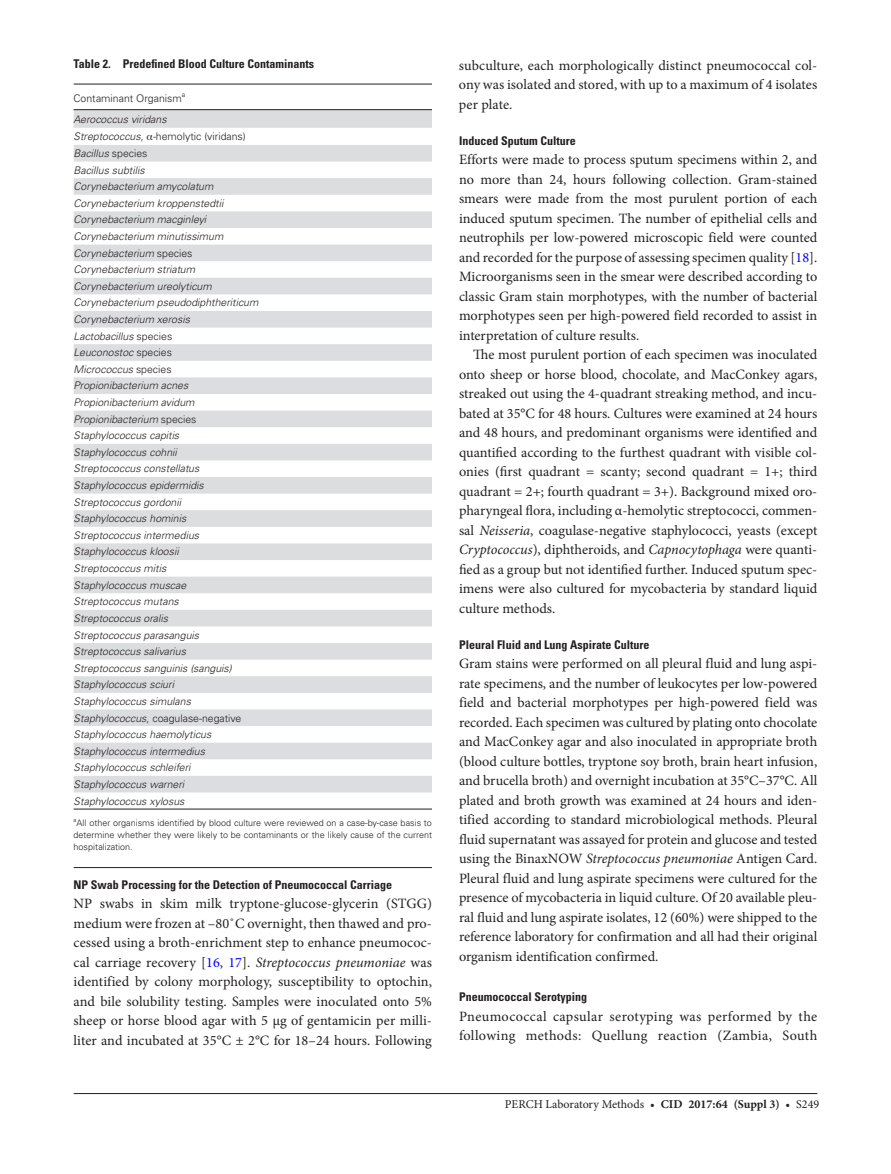
<style>
.page{position:relative;width:891px;height:1174px;background:#fff}
.page>*{position:absolute;margin:0;border:0;box-sizing:border-box;transform-origin:0 0}
.t1{font:14.25px/19.5px "Minion Pro";letter-spacing:.005em;color:#231f20;text-align:justify}
.t2{font:14.25px/19.5px "Minion Pro";letter-spacing:.025em;color:#231f20}
.t3{font:700 condensed 12px "Univers LT Std";color:#231f20}
.t4{font:12px "Minion Pro";color:#231f20}
.t5{font:italic 300 10.5px/16.6px "Univers LT Std";color:#231f20}
.t6{font:300 10.5px "Univers LT Std";color:#231f20}
.t7{font:300 9px/12px "Univers LT Std";color:#231f20;text-align:justify}
.t8{font:300 6.9px "Univers LT Std";color:#231f20}
.t9{font:300 6px "Univers LT Std";color:#231f20}
.s1{font-style:normal}
.s2{font-family:"Gandhari Unicode";font-weight:400;font-style:normal}
.s3{color:#00f}
.s4{font-style:italic}
.s5{font-weight:700}
</style>
<div class="page">
<hr style="left:74px;top:1093px;width:743px;height:1px;background:#231f20">
<hr style="left:74px;top:867px;width:358px;height:1px;background:#231f20">
<svg style="left:74px;top:110px;width:358px;height:682px;fill:#e4e5e7"></svg>
<hr style="left:74px;top:84px;width:358px;height:1px;background:#231f20">
<hr style="left:74px;top:109px;width:358px;height:1px;background:#231f20">
<hr style="left:74px;top:809px;width:358px;height:1px;background:#231f20">
<p class="t3" style="left:74px;top:56px;width:242px">Table 2. Predefined Blood Culture Contaminants</p>
<p class="t6" style="left:74px;top:92px;width:110px">Contaminant Organism</p>
<p class="t8" style="left:182px;top:91px;width:5px">a</p>
<p class="t5" style="left:74px;top:111px;width:186px">Aerococcus viridans<br>Streptococcus<span class="s1">,</span> <span class="s2">α</span><span class="s1">-hemolytic (viridans)<br></span>Bacillus <span class="s1">species<br></span>Bacillus subtilis<br>Corynebacterium amycolatum<br>Corynebacterium kroppenstedtii<br>Corynebacterium macginleyi<br>Corynebacterium minutissimum<br>Corynebacterium <span class="s1">species<br></span>Corynebacterium striatum<br>Corynebacterium ureolyticum<br>Corynebacterium pseudodiphtheriticum<br>Corynebacterium xerosis<br>Lactobacillus <span class="s1">species<br></span>Leuconostoc <span class="s1">species<br></span>Micrococcus <span class="s1">species<br></span>Propionibacterium acnes<br>Propionibacterium avidum<br>Propionibacterium <span class="s1">species<br></span>Staphylococcus capitis<br>Staphylococcus cohnii<br>Streptococcus constellatus<br>Staphylococcus epidermidis<br>Streptococcus gordonii<br>Staphylococcus hominis<br>Streptococcus intermedius<br>Staphylococcus kloosii<br>Streptococcus mitis<br>Staphylococcus muscae<br>Streptococcus mutans<br>Streptococcus oralis<br>Streptococcus parasanguis<br>Streptococcus salivarius<br>Streptococcus sanguinis (sanguis)<br>Staphylococcus sciuri<br>Staphylococcus simulans<br>Staphylococcus<span class="s1">, coagulase-negative<br></span>Staphylococcus haemolyticus<br>Staphylococcus intermedius<br>Staphylococcus schleiferi<br>Staphylococcus warneri<br>Staphylococcus xylosus</p>
<p class="t9" style="left:74px;top:816px;width:4px">a</p>
<p class="t7" style="left:74px;top:817px;width:360px;text-indent:3px">All other organisms identified by blood culture were reviewed on a case-by-case basis to determine whether they were likely to be contaminants or the likely cause of the current hospitalization.</p>
<p class="t3" style="left:74px;top:877px;width:320px">NP Swab Processing for the Detection of Pneumococcal Carriage</p>
<p class="t1" style="left:74px;top:894px;width:360px">NP swabs in skim milk tryptone-glucose-glycerin (STGG) medium were frozen at –80˚C overnight, then thawed and pro&shy;cessed using a broth-enrichment step to enhance pneumococ&shy;cal carriage recovery [<span class="s3">16</span>, <span class="s3">17</span>]. <span class="s4">Streptococcus pneumoniae</span> was identified by colony morphology, susceptibility to optochin, and bile solubility testing. Samples were inoculated onto 5% sheep or horse blood agar with 5 µg of gentamicin per milli&shy;liter and incubated at 35°C ± 2°C for 18–24 hours. Following</p>
<p class="t1" style="left:459px;top:55px;width:360px">subculture, each morphologically distinct pneumococcal col&shy;ony was isolated and stored, with up to a maximum of 4 isolates per plate.</p>
<p class="t3" style="left:459px;top:133px;width:118px">Induced Sputum Culture</p>
<p class="t1" style="left:459px;top:150px;width:360px">Efforts were made to process sputum specimens within 2, and no more than 24, hours following collection. Gram-stained smears were made from the most purulent portion of each induced sputum specimen. The number of epithelial cells and neutrophils per low-powered microscopic field were counted and recorded for the purpose of assessing specimen quality [<span class="s3">18</span>].<br>Microorganisms seen in the smear were described according to classic Gram stain morphotypes, with the number of bacterial morphotypes seen per high-powered field recorded to assist in interpretation of culture results.</p>
<p class="t1" style="left:459px;top:345px;width:360px;text-indent:14px">The most purulent portion of each specimen was inoculated onto sheep or horse blood, chocolate, and MacConkey agars, streaked out using the 4-quadrant streaking method, and incu&shy;bated at 35°C for 48 hours. Cultures were examined at 24 hours and 48 hours, and predominant organisms were identified and quantified according to the furthest quadrant with visible col&shy;onies (first quadrant = scanty; second quadrant = 1+; third quadrant = 2+; fourth quadrant = 3+). Background mixed oro&shy;pharyngeal flora, including α-hemolytic streptococci, commen&shy;sal <span class="s4">Neisseria</span>, coagulase-negative staphylococci, yeasts (except <span class="s4">Cryptococcus</span>), diphtheroids, and <span class="s4">Capnocytophaga</span> were quanti&shy;fied as a group but not identified further. Induced sputum spec&shy;imens were also cultured for mycobacteria by standard liquid culture methods.</p>
<p class="t3" style="left:459px;top:637px;width:192px">Pleural Fluid and Lung Aspirate Culture</p>
<p class="t1" style="left:459px;top:654px;width:360px">Gram stains were performed on all pleural fluid and lung aspi&shy;rate specimens, and the number of leukocytes per low-powered field and bacterial morphotypes per high-powered field was recorded. Each specimen was cultured by plating onto chocolate and MacConkey agar and also inoculated in appropriate broth (blood culture bottles, tryptone soy broth, brain heart infusion, and brucella broth) and overnight incubation at 35°C–37°C. All plated and broth growth was examined at 24 hours and iden&shy;tified according to standard microbiological methods. Pleural fluid supernatant was assayed for protein and glucose and tested using the BinaxNOW <span class="s4">Streptococcus pneumoniae</span> Antigen Card.<br>Pleural fluid and lung aspirate specimens were cultured for the presence of mycobacteria in liquid culture. Of 20 available pleu&shy;ral fluid and lung aspirate isolates, 12 (60%) were shipped to the reference laboratory for confirmation and all had their original organism identification confirmed.</p>
<p class="t3" style="left:459px;top:990px;width:130px">Pneumococcal Serotyping</p>
<p class="t2" style="left:459px;top:1006px;width:360px">Pneumococcal capsular serotyping was performed by the following methods: Quellung reaction (Zambia, South</p>
<p class="t4" style="left:505px;top:1096px;width:316px">PERCH Laboratory Methods • <span class="s5">CID 2017:64 (Suppl 3)</span> • S249</p>
</div>
